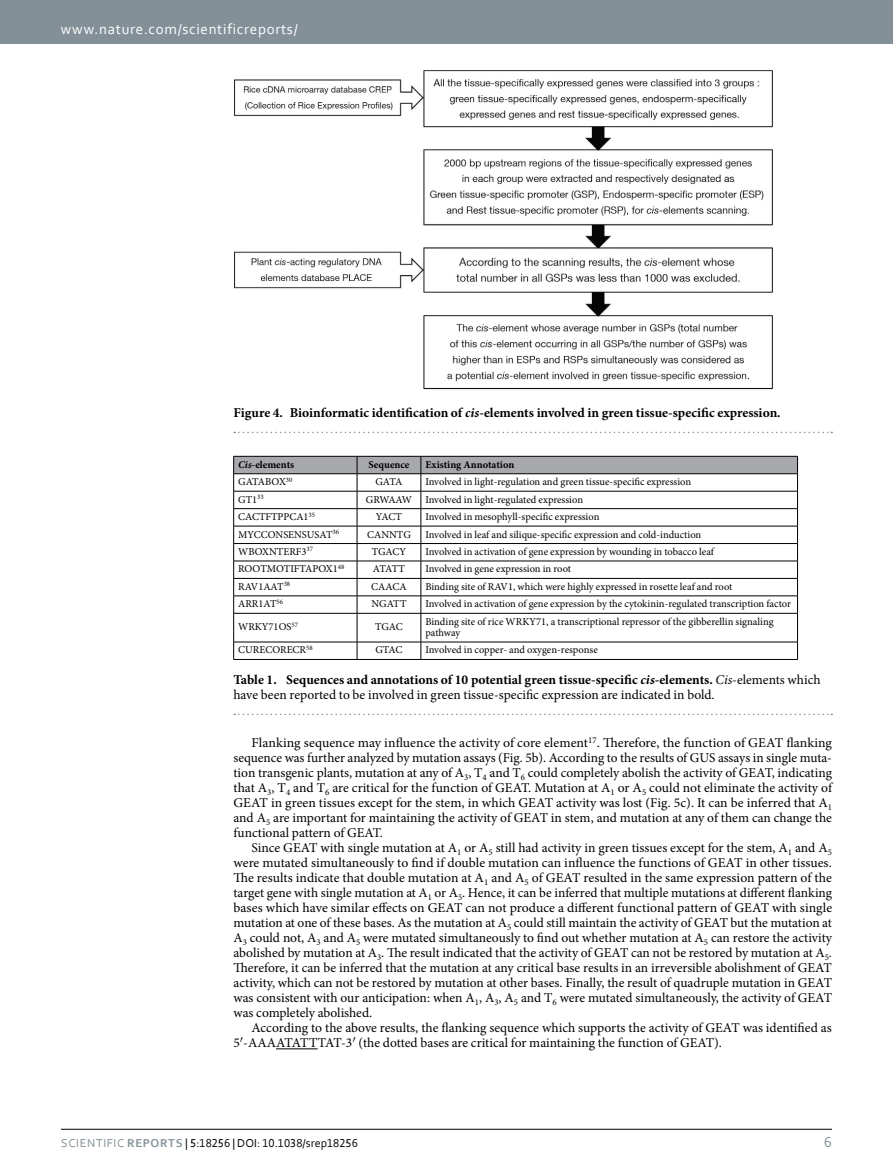
<style>
.page{position:relative;width:893px;height:1174px;background:#fff}
.page>*{position:absolute;margin:0;border:0;box-sizing:border-box;transform-origin:0 0}
.t1{font:15px "Prbvlc Corbel";letter-spacing:.045em;color:#fff}
.t2{font:15px "Rslpkn Corbel";color:#839097}
.t3{font:13.5px/15px "Dscycn Minion Pro";color:#000;text-align:justify}
.t4{font:700 13.5px "Djrxlf Minion Pro";color:#000}
.t5{font:12px "Vmdtkf Fjcljs Nqbkdk Bdchst Ngrymy Dwxlrv Corbel";color:#000}
.t6{font:10.5px/11.2px "Dscycn Minion Pro";color:#000}
.t7{font:700 10.5px "Djrxlf Minion Pro";color:#000}
.s1{font-family:"Lxrqgn Minion Pro";font-style:italic}
.s2{font-family:"Hsmkns Minion Pro";font-weight:400;font-style:italic}
.s3{font-family:"Dscycn Minion Pro";font-weight:400}
.s4{font-family:"Rgykxg Corbel";color:#839097}
.s5{font-family:"Rtqsmq Corbel";font-weight:700;color:#839097}
</style>
<div class="page">
<div style="left:0;top:0;width:893px;height:43px;background:#839097"></div>
<hr style="left:61px;top:1129px;width:771px;height:1px;background:#000">
<hr style="left:276px;top:1048px;width:42px;height:1px;background:#000">
<img style="left:234px;top:70px;width:539px;height:319px">
<svg style="left:234px;top:431px;width:598px;height:2px"></svg>
<svg style="left:234px;top:713px;width:598px;height:2px"></svg>
<hr style="left:233px;top:659px;width:124px;height:1px;background:#000">
<hr style="left:357px;top:659px;width:64px;height:1px;background:#000">
<svg style="left:233px;top:456px;width:565px;height:203px"></svg>
<hr style="left:421px;top:659px;width:377px;height:1px;background:#000">
<p class="t1" style="left:61px;top:19px;width:238px">www.nature.com/scientificreports/</p>
<p class="t4" style="left:233px;top:403px;width:549px">Figure 4. Bioinformatic identification of <span class="s1">cis</span>-elements involved in green tissue-specific expression.</p>
<p class="t7" style="left:238px;top:457px;width:58px"><span class="s1">Cis</span>-elements</p>
<p class="t7" style="left:368px;top:457px;width:43px">Sequence</p>
<p class="t7" style="left:425px;top:457px;width:91px">Existing Annotation</p>
<p class="t6" style="left:238px;top:476px;width:56px">GATABOX<sup>30</sup></p>
<p class="t6" style="left:375px;top:476px;width:29px">GATA</p>
<p class="t6" style="left:425px;top:476px;width:267px">Involved in light-regulation and green tissue-specific expression</p>
<p class="t6" style="left:238px;top:494px;width:27px">GT1<sup>33</sup></p>
<p class="t6" style="left:366px;top:494px;width:48px">GRWAAW</p>
<p class="t6" style="left:425px;top:494px;width:159px">Involved in light-regulated expression</p>
<p class="t6" style="left:238px;top:511px;width:79px">CACTFTPPCA1<sup>35</sup></p>
<p class="t6" style="left:376px;top:511px;width:27px">YACT</p>
<p class="t6" style="left:425px;top:511px;width:176px">Involved in mesophyll-specific expression</p>
<p class="t6" style="left:238px;top:528px;width:102px">MYCCONSENSUSAT<sup>36</sup></p>
<p class="t6" style="left:367px;top:528px;width:45px">CANNTG</p>
<p class="t6" style="left:425px;top:528px;width:277px">Involved in leaf and silique-specific expression and cold-induction</p>
<p class="t6" style="left:238px;top:546px;width:76px">WBOXNTERF3<sup>37</sup></p>
<p class="t6" style="left:372px;top:546px;width:36px">TGACY</p>
<p class="t6" style="left:425px;top:546px;width:290px">Involved in activation of gene expression by wounding in tobacco leaf</p>
<p class="t6" style="left:238px;top:563px;width:108px">ROOTMOTIFTAPOX1<sup>48</sup></p>
<p class="t6" style="left:373px;top:563px;width:34px">ATATT</p>
<p class="t6" style="left:425px;top:563px;width:147px">Involved in gene expression in root</p>
<p class="t6" style="left:238px;top:581px;width:54px">RAV1AAT<sup>38</sup></p>
<p class="t6" style="left:371px;top:581px;width:37px">CAACA</p>
<p class="t6" style="left:425px;top:581px;width:309px">Binding site of RAV1, which were highly expressed in rosette leaf and root</p>
<p class="t6" style="left:238px;top:598px;width:46px">ARR1AT<sup>56</sup></p>
<p class="t6" style="left:371px;top:598px;width:37px">NGATT</p>
<p class="t6" style="left:425px;top:598px;width:367px">Involved in activation of gene expression by the cytokinin-regulated transcription factor</p>
<p class="t6" style="left:238px;top:621px;width:61px">WRKY71OS<sup>57</sup></p>
<p class="t6" style="left:375px;top:621px;width:29px">TGAC</p>
<p class="t6" style="left:425px;top:616px;width:350px">Binding site of rice WRKY71, a transcriptional repressor of the gibberellin signaling pathway</p>
<p class="t6" style="left:238px;top:644px;width:76px">CURECORECR<sup>58</sup></p>
<p class="t6" style="left:375px;top:644px;width:29px">GTAC</p>
<p class="t6" style="left:425px;top:644px;width:174px">Involved in copper- and oxygen-response</p>
<p class="t4" style="left:233px;top:670px;width:589px">Table 1. Sequences and annotations of 10 potential green tissue-specific <span class="s1">cis</span>-elements. <span class="s2">Cis</span><span class="s3">-elements which</span></p>
<p class="t3" style="left:233px;top:687px;width:483px">have been reported to be involved in green tissue-specific expression are indicated in bold.</p>
<p class="t3" style="left:233px;top:735px;width:600px;text-indent:18px">Flanking sequence may influence the activity of core element<sup>17</sup>. Therefore, the function of GEAT flanking sequence was further analyzed by mutation assays (Fig. 5b). According to the results of GUS assays in single muta&shy;tion transgenic plants, mutation at any of A<sub>3</sub>, T<sub>4</sub> and T<sub>6</sub> could completely abolish the activity of GEAT, indicating that A<sub>3</sub>, T<sub>4</sub> and T<sub>6</sub> are critical for the function of GEAT. Mutation at A<sub>1</sub> or A<sub>5</sub> could not eliminate the activity of GEAT in green tissues except for the stem, in which GEAT activity was lost (Fig. 5c). It can be inferred that A<sub>1 </sub>and A<sub>5</sub> are important for maintaining the activity of GEAT in stem, and mutation at any of them can change the functional pattern of GEAT.</p>
<p class="t3" style="left:233px;top:840px;width:600px;text-indent:18px">Since GEAT with single mutation at A<sub>1</sub> or A<sub>5</sub> still had activity in green tissues except for the stem, A<sub>1</sub> and A<sub>5 </sub>were mutated simultaneously to find if double mutation can influence the functions of GEAT in other tissues.<br>The results indicate that double mutation at A<sub>1</sub> and A<sub>5</sub> of GEAT resulted in the same expression pattern of the target gene with single mutation at A<sub>1</sub> or A<sub>5</sub>. Hence, it can be inferred that multiple mutations at different flanking bases which have similar effects on GEAT can not produce a different functional pattern of GEAT with single mutation at one of these bases. As the mutation at A<sub>5</sub> could still maintain the activity of GEAT but the mutation at A<sub>3</sub> could not, A<sub>3</sub> and A<sub>5</sub> were mutated simultaneously to find out whether mutation at A<sub>5</sub> can restore the activity abolished by mutation at A<sub>3</sub>. The result indicated that the activity of GEAT can not be restored by mutation at A<sub>5</sub>.<br>Therefore, it can be inferred that the mutation at any critical base results in an irreversible abolishment of GEAT activity, which can not be restored by mutation at other bases. Finally, the result of quadruple mutation in GEAT was consistent with our anticipation: when A<sub>1</sub>, A<sub>3</sub>, A<sub>5</sub> and T<sub>6</sub> were mutated simultaneously, the activity of GEAT was completely abolished.</p>
<p class="t3" style="left:233px;top:1020px;width:600px;text-indent:18px">According to the above results, the flanking sequence which supports the activity of GEAT was identified as<br>5 -AAAATATTTAT-3 (the dotted bases are critical for maintaining the function of GEAT).</p>
<p class="t5" style="left:61px;top:1135px;width:298px"><span class="s4">SCIENTIFIC</span> <span class="s5">REPORTS</span> | 5:18256 | DOI: 10.1038/srep18256</p>
<p class="t2" style="left:824px;top:1132px;width:9px">6</p>
</div>
